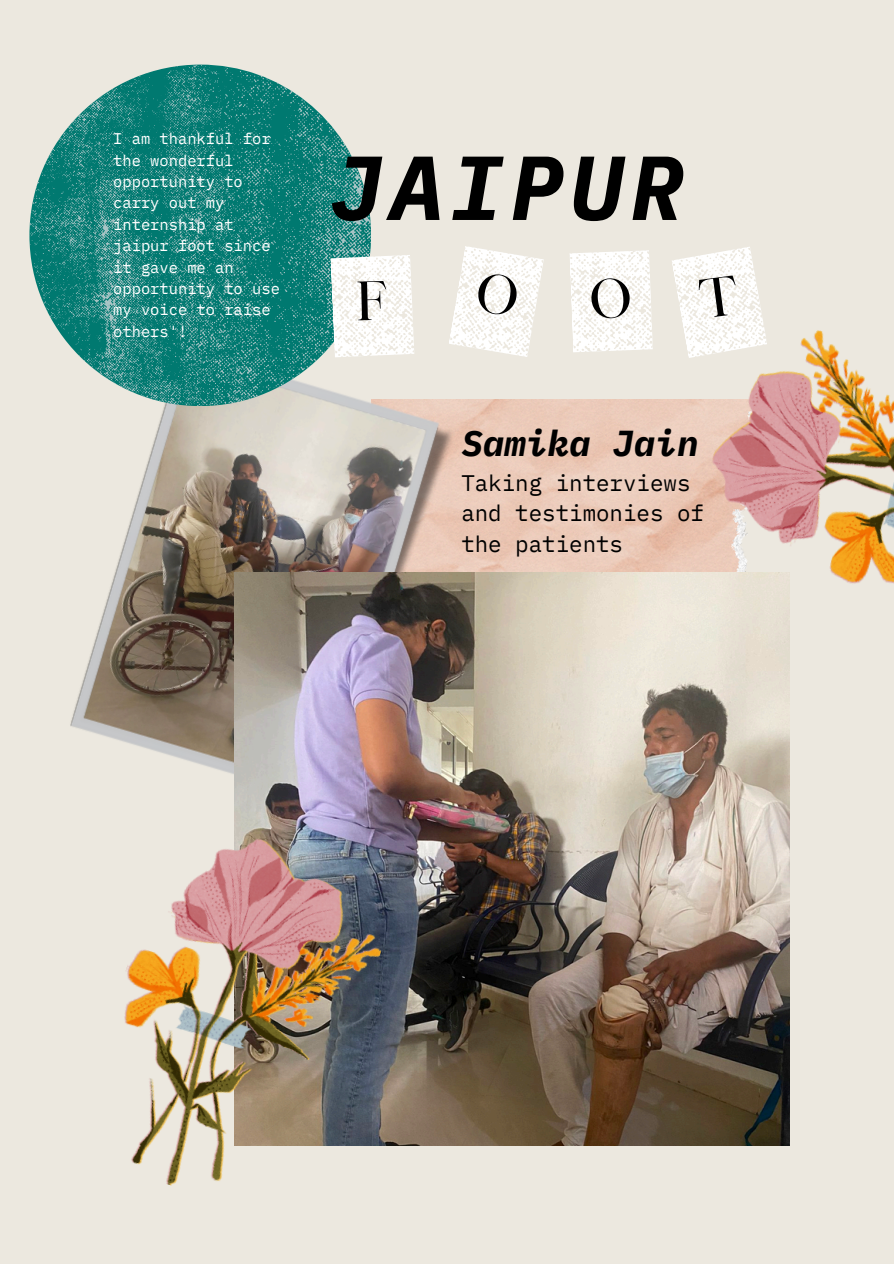
<style>
.page{position:relative;width:894px;height:1264px;background:#fff}
.page>*{position:absolute;margin:0;border:0;box-sizing:border-box;transform-origin:0 0}
.t1{font:italic 700 90.75px "IBM Plex Mono";letter-spacing:.06em;color:#000}
.t2{font:italic 700 36px "IBM Plex Mono";color:#000}
.t3{font:22.5px/30.3px "IBM Plex Mono";color:#000}
.t4{font:15.45px/21.3px "IBM Plex Mono";color:#fff}
</style>
<div class="page">
<div style="left:0;top:0;width:893px;height:1263px;background:#ece8df"></div>
<img style="left:461px;top:400px;width:229px;height:172px">
<img style="left:70px;top:399px;width:391px;height:375px">
<svg style="left:29px;top:65px;width:341px;height:340px"></svg>
<img style="left:234px;top:572px;width:555px;height:573px">
<img style="left:690px;top:330px;width:203px;height:301px">
<img style="left:124px;top:812px;width:278px;height:374px">
<svg style="left:330px;top:255px;width:84px;height:102px"></svg>
<svg style="left:449px;top:246px;width:94px;height:111px"></svg>
<svg style="left:569px;top:250px;width:83px;height:102px"></svg>
<svg style="left:672px;top:247px;width:95px;height:111px"></svg>
<p class="t4" style="left:113px;top:128px;width:168px">I am thankful for the wonderful opportunity to carry out my internship at jaipur foot since it gave me an opportunity to use my voice to raise others'!</p>
<p class="t1" style="left:329px;top:127px;width:356px">JAIPUR</p>
<p class="t2" style="left:461px;top:419px;width:239px">Samika Jain</p>
<p class="t3" style="left:461px;top:467px;width:244px">Taking interviews and testimonies of the patients</p>
</div>
